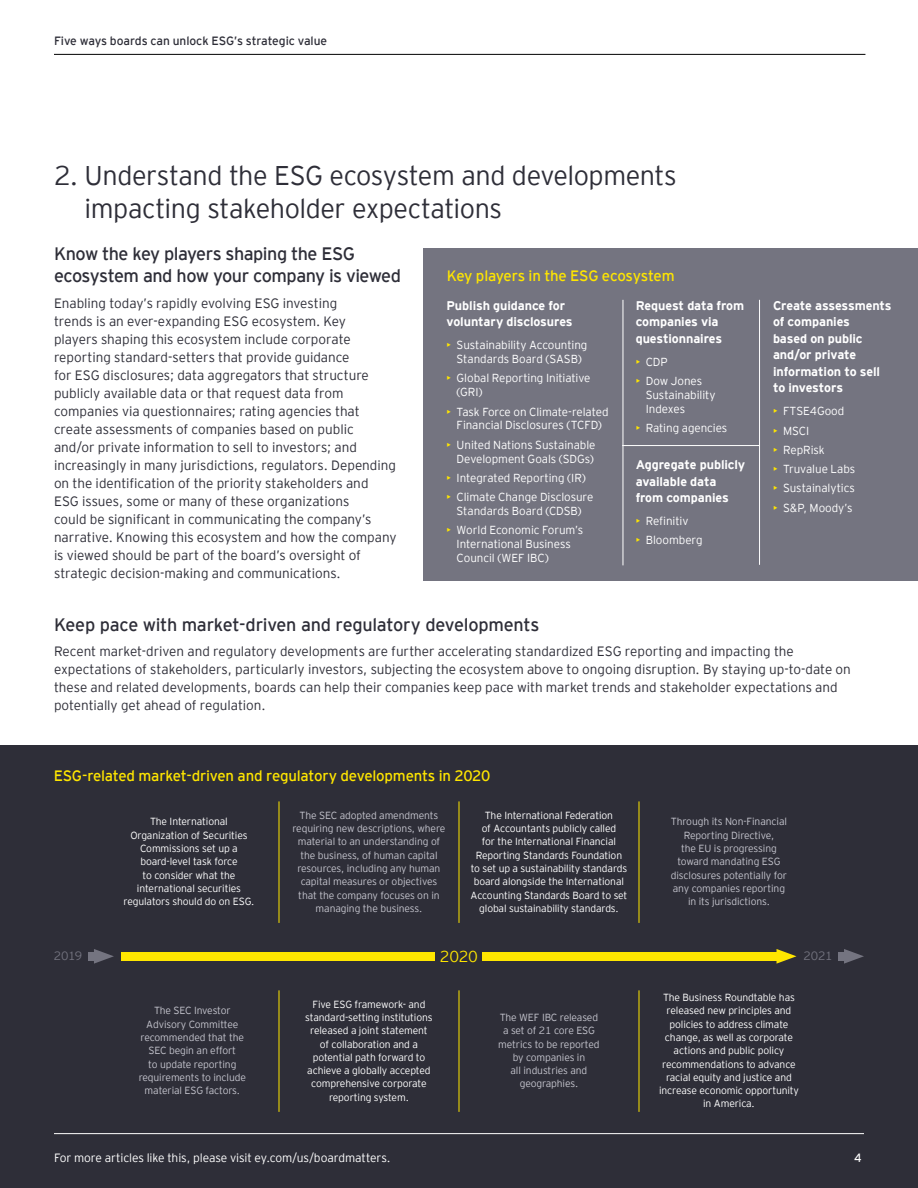
<style>
.page{position:relative;width:918px;height:1188px;background:#fff}
.page>*{position:absolute;margin:0;border:0;box-sizing:border-box;transform-origin:0 0}
.Body_Heading_1{font:300 27px/33px "EY Interstate";letter-spacing:-.02em;color:#2e2e38}
.Body_Heading_2{font:18px/22.5px "EY Interstate";letter-spacing:-.025em;color:#2e2e38}
.t1{font:300 15.75px "EY Interstate";color:#ffe600}
.Graphic_header{font:15px "EY Interstate";letter-spacing:-.015em;color:#ffe600}
.Body_copy{font:300 13.5px/18px "EY Interstate";letter-spacing:-.005em;color:#2e2e38}
.Table_copy_level_1{font:700 12.6px/16.5px "EY Interstate";letter-spacing:-.01em;color:#fff}
.For_more_articles_fo{font:300 12px "EY Interstate";letter-spacing:-.01em;color:#fff}
.Header_Title{font:12px "EY Interstate";letter-spacing:-.005em;color:#2e2e38}
.t2{font:300 12px "EY Interstate";letter-spacing:-.02em;color:#747480}
.Issue_Date{font:12px "EY Interstate";color:#fff}
.t3{font:300 11.7px/13.8px "EY Interstate";letter-spacing:-.005em;color:#fff;text-align:center}
.t4{font:300 10.35px/13.4px "EY Interstate";letter-spacing:-.01em;color:#fff;text-align:center}
.t5{font:300 10.35px/13.4px "EY Interstate";letter-spacing:-.01em;color:#c4c4cd;text-align:center}
.s1{color:#ffe600}
</style>
<div class="page">
<div style="left:0;top:745px;width:918px;height:443px;background:#2e2e38"></div>
<hr style="left:279px;top:801px;width:1px;height:122px;background:#ffe600">
<hr style="left:279px;top:990px;width:1px;height:122px;background:#ffe600">
<hr style="left:459px;top:801px;width:1px;height:122px;background:#ffe600">
<hr style="left:459px;top:990px;width:1px;height:122px;background:#ffe600">
<hr style="left:639px;top:801px;width:1px;height:122px;background:#ffe600">
<hr style="left:639px;top:990px;width:1px;height:122px;background:#ffe600">
<div style="left:122px;top:952px;width:313px;height:8px;background:#ffe600"></div>
<div style="left:483px;top:952px;width:296px;height:8px;background:#ffe600"></div>
<svg style="left:844px;top:949px;width:20px;height:15px"></svg>
<div style="left:838px;top:952px;width:10px;height:8px;background:#747480"></div>
<svg style="left:94px;top:949px;width:20px;height:15px"></svg>
<div style="left:88px;top:952px;width:10px;height:8px;background:#747480"></div>
<svg style="left:777px;top:949px;width:19px;height:15px"></svg>
<div style="left:423px;top:248px;width:495px;height:332px;background:#747480"></div>
<hr style="left:623px;top:300px;width:1px;height:265px;background:#fff">
<hr style="left:622px;top:445px;width:137px;height:1px;background:#fff">
<hr style="left:759px;top:300px;width:1px;height:265px;background:#fff">
<hr style="left:54px;top:1133px;width:810px;height:1px;background:#fff">
<hr style="left:54px;top:54px;width:811px;height:1px;background:#000">
<p class="Header_Title" style="left:54px;top:32px;width:275px">Five ways boards can unlock ESG’s strategic value</p>
<p class="Body_Heading_1" style="left:85px;top:158px;width:594px;text-indent:-31px">2. Understand the ESG ecosystem and developments impacting stakeholder expectations</p>
<p class="Body_Heading_2" style="left:54px;top:241px;width:349px">Know the key players shaping the ESG ecosystem and how your company is viewed</p>
<p class="Body_copy" style="left:54px;top:293px;width:344px">Enabling today’s rapidly evolving ESG investing<br>trends is an ever-expanding ESG ecosystem. Key<br>players shaping this ecosystem include corporate reporting standard‑setters that provide guidance<br>for ESG disclosures; data aggregators that structure publicly available data or that request data from companies via questionnaires; rating agencies that create assessments of companies based on public and/or private information to sell to investors; and increasingly in many jurisdictions, regulators. Depending on the identification of the priority stakeholders and ESG issues, some or many of these organizations<br>could be significant in communicating the company’s narrative. Knowing this ecosystem and how the company is viewed should be part of the board’s oversight of strategic decision-making and communications.</p>
<p class="Graphic_header" style="left:447px;top:265px;width:229px">Key players in the ESG ecosystem</p>
<p class="Table_copy_level_1" style="left:447px;top:296px;width:128px">Publish guidance for voluntary disclosures</p>
<p class="t3" style="left:447px;top:338px;width:142px"><span class="s1">•</span> Sustainability Accounting<br>Standards Board (SASB)</p>
<p class="t3" style="left:457px;top:371px;width:135px;text-align:left;text-indent:-10px"><span class="s1">•</span> Global Reporting Initiative (GRI)</p>
<p class="t3" style="left:447px;top:404px;width:163px"><span class="s1">•</span> Task Force on Climate-related<br>Financial Disclosures (TCFD)</p>
<p class="t3" style="left:447px;top:437px;width:150px;text-align:right"><span class="s1">•</span> United Nations Sustainable<br>Development Goals (SDGs)</p>
<p class="t3" style="left:447px;top:470px;width:141px"><span class="s1">•</span> Integrated Reporting (IR)</p>
<p class="t3" style="left:447px;top:489px;width:148px"><span class="s1">•</span> Climate Change Disclosure<br>Standards Board (CDSB)</p>
<p class="t3" style="left:457px;top:523px;width:128px;text-align:left;text-indent:-10px"><span class="s1">•</span> World Economic Forum’s<br>International Business<br>Council (WEF IBC)</p>
<p class="Table_copy_level_1" style="left:636px;top:296px;width:110px">Request data from companies via questionnaires</p>
<p class="t3" style="left:636px;top:354px;width:34px"><span class="s1">•</span> CDP</p>
<p class="t3" style="left:646px;top:373px;width:72px;text-align:left;text-indent:-10px"><span class="s1">•</span> Dow Jones<br>Sustainability<br>Indexes</p>
<p class="t3" style="left:636px;top:420px;width:93px"><span class="s1">•</span> Rating agencies</p>
<p class="Table_copy_level_1" style="left:636px;top:456px;width:111px">Aggregate publicly available data from companies</p>
<p class="t3" style="left:636px;top:513px;width:54px"><span class="s1">•</span> Refinitiv</p>
<p class="t3" style="left:636px;top:533px;width:68px"><span class="s1">•</span> Bloomberg</p>
<p class="Table_copy_level_1" style="left:773px;top:296px;width:120px">Create assessments of companies<br>based on public and/or private information to sell to investors</p>
<p class="t3" style="left:773px;top:404px;width:73px"><span class="s1">•</span> FTSE4Good</p>
<p class="t3" style="left:773px;top:423px;width:38px"><span class="s1">•</span> MSCI</p>
<p class="t3" style="left:773px;top:442px;width:53px"><span class="s1">•</span> RepRisk</p>
<p class="t3" style="left:773px;top:461px;width:84px"><span class="s1">•</span> Truvalue Labs</p>
<p class="t3" style="left:773px;top:481px;width:84px"><span class="s1">•</span> Sustainalytics</p>
<p class="t3" style="left:773px;top:500px;width:81px"><span class="s1">•</span> S&amp;P, Moody’s</p>
<p class="Body_Heading_2" style="left:54px;top:612px;width:487px">Keep pace with market-driven and regulatory developments</p>
<p class="Body_copy" style="left:54px;top:641px;width:798px">Recent market-driven and regulatory developments are further accelerating standardized ESG reporting and impacting the expectations of stakeholders, particularly investors, subjecting the ecosystem above to ongoing disruption. By staying up‑to‑date on these and related developments, boards can help their companies keep pace with market trends and stakeholder expectations and potentially get ahead of regulation.</p>
<p class="Graphic_header" style="left:54px;top:765px;width:438px">ESG-related market-driven and regulatory developments in 2020</p>
<p class="t4" style="left:124px;top:814px;width:132px">The International<br>Organization of Securities<br>Commissions set up a board‑level task force<br>to consider what the international securities regulators should do on ESG.</p>
<p class="t4" style="left:471px;top:808px;width:158px">The International Federation<br>of Accountants publicly called<br>for the International Financial Reporting Standards Foundation to set up a sustainability standards board alongside the International Accounting Standards Board to set global sustainability standards.</p>
<p class="t5" style="left:292px;top:808px;width:154px">The SEC adopted amendments requiring new descriptions, where material to an understanding of the business, of human capital resources, including any human capital measures or objectives that the company focuses on in managing the business.</p>
<p class="t5" style="left:671px;top:814px;width:118px">Through its Non‑Financial<br>Reporting Directive,<br>the EU is progressing toward mandating ESG disclosures potentially for any companies reporting in its jurisdictions.</p>
<p class="t2" style="left:54px;top:948px;width:30px">2019</p>
<p class="t1" style="left:440px;top:945px;width:40px">2020</p>
<p class="t2" style="left:803px;top:948px;width:31px">2021</p>
<p class="t5" style="left:139px;top:1003px;width:109px">The SEC Investor<br>Advisory Committee recommended that the<br>SEC begin an effort<br>to update reporting requirements to include material ESG factors.</p>
<p class="t4" style="left:305px;top:997px;width:129px">Five ESG framework‑ and standard‑setting institutions released a joint statement of collaboration and a potential path forward to achieve a globally accepted comprehensive corporate reporting system.</p>
<p class="t4" style="left:659px;top:990px;width:141px">The Business Roundtable has released new principles and policies to address climate change, as well as corporate actions and public policy recommendations to advance racial equity and justice and increase economic opportunity in America.</p>
<p class="t5" style="left:498px;top:1010px;width:103px">The WEF IBC released a set of 21 core ESG metrics to be reported by companies in<br>all industries and geographies.</p>
<p class="For_more_articles_fo" style="left:54px;top:1149px;width:338px">For more articles like this, please visit ey.com/us/boardmatters.</p>
<p class="Issue_Date" style="left:854px;top:1149px;width:9px">4</p>
</div>
